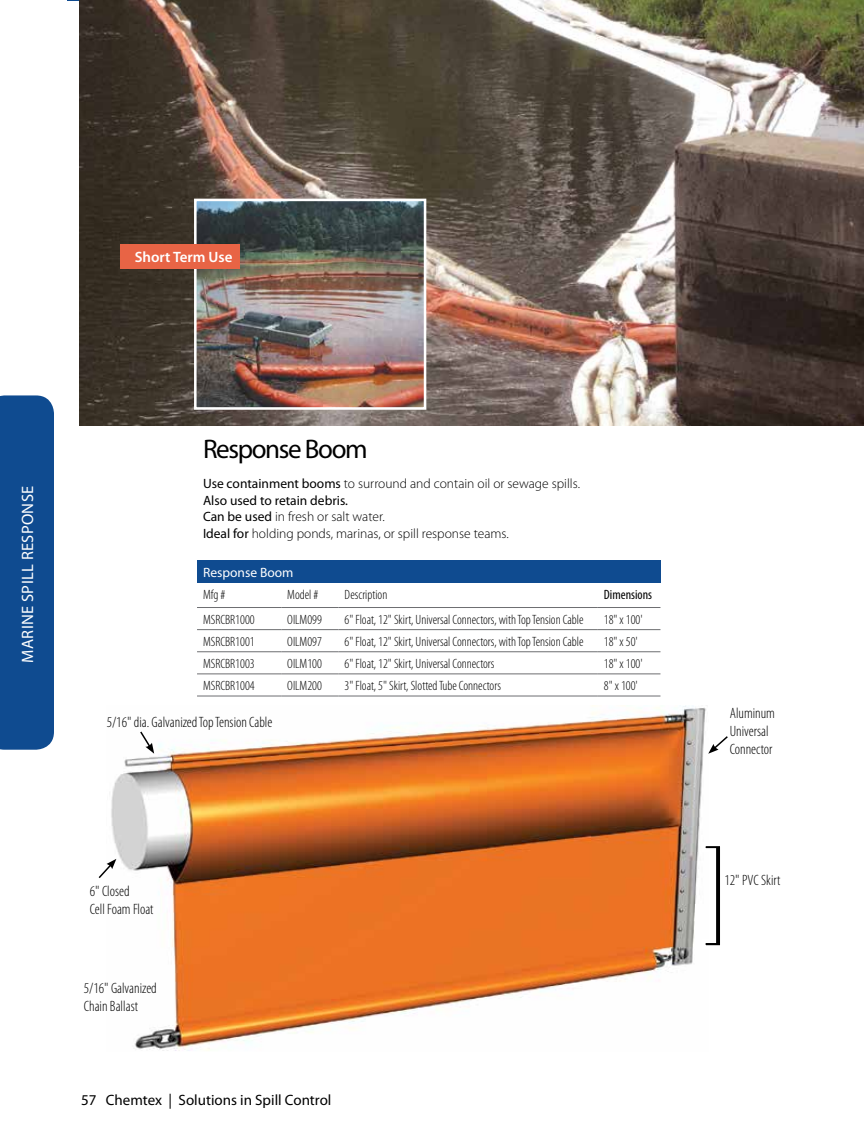
<style>
.page{position:relative;width:864px;height:1134px;background:#fff}
.page>*{position:absolute;margin:0;border:0;box-sizing:border-box;transform-origin:0 0}
.t1{font:27px "Myriad Pro";letter-spacing:-.05em;color:#000}
.t2{font:16.5px "Myriad Pro";letter-spacing:.02em;color:#fff}
.t3{font:300 condensed 15px/18px "Myriad Pro";color:#000}
.t4{font:15px "Myriad Pro";color:#000}
.t5{font:600 15px "Myriad Pro";color:#fff}
.t6{font:300 condensed 13.5px "Myriad Pro";color:#000}
.t7{font:300 13.5px/16.5px "Myriad Pro";color:#000}
.t8{font:13.5px "Myriad Pro";color:#fff}
.t9{font:condensed 13.5px "Myriad Pro";color:#000}
.s1{font-weight:400}
</style>
<div class="page">
<div style="left:0;top:395px;width:54px;height:355px;background:#0f4b90"></div>
<hr style="left:67px;top:0;width:699px;height:1px;background:#0f4b90">
<img style="left:80px;top:0;width:784px;height:426px">
<img style="left:198px;top:203px;width:224px;height:203px">
<div style="left:194px;top:199px;width:232px;height:211px;border:3px solid #fff"></div>
<img style="left:111px;top:705px;width:595px;height:346px">
<svg style="left:699px;top:839px;width:21px;height:113px"></svg>
<svg style="left:139px;top:730px;width:15px;height:24px"></svg>
<svg style="left:98px;top:859px;width:18px;height:21px"></svg>
<svg style="left:708px;top:736px;width:20px;height:18px"></svg>
<div style="left:197px;top:560px;width:463px;height:23px;background:#0f4b90"></div>
<hr style="left:197px;top:607px;width:84px;height:1px;background:#6d6e71">
<hr style="left:281px;top:607px;width:58px;height:1px;background:#6d6e71">
<hr style="left:339px;top:607px;width:259px;height:1px;background:#6d6e71">
<hr style="left:598px;top:607px;width:62px;height:1px;background:#6d6e71">
<hr style="left:197px;top:629px;width:84px;height:1px;background:#6d6e71">
<hr style="left:281px;top:629px;width:58px;height:1px;background:#6d6e71">
<hr style="left:339px;top:629px;width:259px;height:1px;background:#6d6e71">
<hr style="left:598px;top:629px;width:62px;height:1px;background:#6d6e71">
<hr style="left:197px;top:652px;width:84px;height:1px;background:#6d6e71">
<hr style="left:281px;top:652px;width:58px;height:1px;background:#6d6e71">
<hr style="left:339px;top:652px;width:259px;height:1px;background:#6d6e71">
<hr style="left:598px;top:652px;width:62px;height:1px;background:#6d6e71">
<hr style="left:197px;top:674px;width:84px;height:1px;background:#6d6e71">
<hr style="left:281px;top:674px;width:58px;height:1px;background:#6d6e71">
<hr style="left:339px;top:674px;width:259px;height:1px;background:#6d6e71">
<hr style="left:598px;top:674px;width:62px;height:1px;background:#6d6e71">
<hr style="left:197px;top:696px;width:84px;height:1px;background:#6d6e71">
<hr style="left:281px;top:696px;width:58px;height:1px;background:#6d6e71">
<hr style="left:339px;top:696px;width:259px;height:1px;background:#6d6e71">
<hr style="left:598px;top:696px;width:62px;height:1px;background:#6d6e71">
<div style="left:120px;top:244px;width:119px;height:25px;background:#e86445"></div>
<p class="t5" style="left:135px;top:249px;width:99px">Short Term Use</p>
<p class="t2" style="left:19px;top:663px;width:178px;rotate:-90deg">MARINE SPILL RESPONSE</p>
<h1 class="t1" style="left:203px;top:435px;width:166px">Response Boom</h1>
<p class="t7" style="left:203px;top:476px;width:377px"><span class="s1">Use containment booms</span> to surround and contain oil or sewage spills.<br><span class="s1">Also used to retain debris.<br>Can be used</span> in fresh or salt water.<br><span class="s1">Ideal for</span> holding ponds, marinas, or spill response teams.</p>
<p class="t8" style="left:203px;top:565px;width:92px">Response Boom</p>
<p class="t6" style="left:203px;top:587px;width:24px">Mfg #</p>
<p class="t6" style="left:287px;top:587px;width:33px">Model #</p>
<p class="t6" style="left:345px;top:587px;width:44px">Description</p>
<p class="t9" style="left:604px;top:586px;width:50px">Dimensions</p>
<p class="t6" style="left:203px;top:612px;width:53px">MSRCBR1000</p>
<p class="t6" style="left:287px;top:612px;width:36px">OILM099</p>
<p class="t6" style="left:345px;top:612px;width:241px">6" Float, 12" Skirt, Universal Connectors, with Top Tension Cable</p>
<p class="t6" style="left:604px;top:612px;width:40px">18" x 100'</p>
<p class="t6" style="left:203px;top:634px;width:53px">MSRCBR1001</p>
<p class="t6" style="left:287px;top:634px;width:36px">OILM097</p>
<p class="t6" style="left:345px;top:634px;width:241px">6" Float, 12" Skirt, Universal Connectors, with Top Tension Cable</p>
<p class="t6" style="left:604px;top:634px;width:36px">18" x 50'</p>
<p class="t6" style="left:203px;top:656px;width:53px">MSRCBR1003</p>
<p class="t6" style="left:287px;top:656px;width:36px">OILM100</p>
<p class="t6" style="left:345px;top:656px;width:151px">6" Float, 12" Skirt, Universal Connectors</p>
<p class="t6" style="left:604px;top:656px;width:40px">18" x 100'</p>
<p class="t6" style="left:203px;top:678px;width:53px">MSRCBR1004</p>
<p class="t6" style="left:287px;top:678px;width:36px">OILM200</p>
<p class="t6" style="left:345px;top:678px;width:158px">3" Float, 5" Skirt, Slotted Tube Connectors</p>
<p class="t6" style="left:604px;top:678px;width:36px">8" x 100'</p>
<p class="t3" style="left:107px;top:713px;width:167px">5/16" dia. Galvanized Top Tension Cable</p>
<p class="t3" style="left:90px;top:882px;width:65px">6" Closed<br>Cell Foam Float</p>
<p class="t3" style="left:84px;top:979px;width:74px">5/16" Galvanized<br>Chain Ballast</p>
<p class="t4" style="left:81px;top:1092px;width:252px">57 Chemtex | Solutions in Spill Control</p>
<p class="t3" style="left:730px;top:704px;width:47px">Aluminum<br>Universal<br>Connector</p>
<p class="t3" style="left:725px;top:871px;width:57px">12" PVC Skirt</p>
</div>
